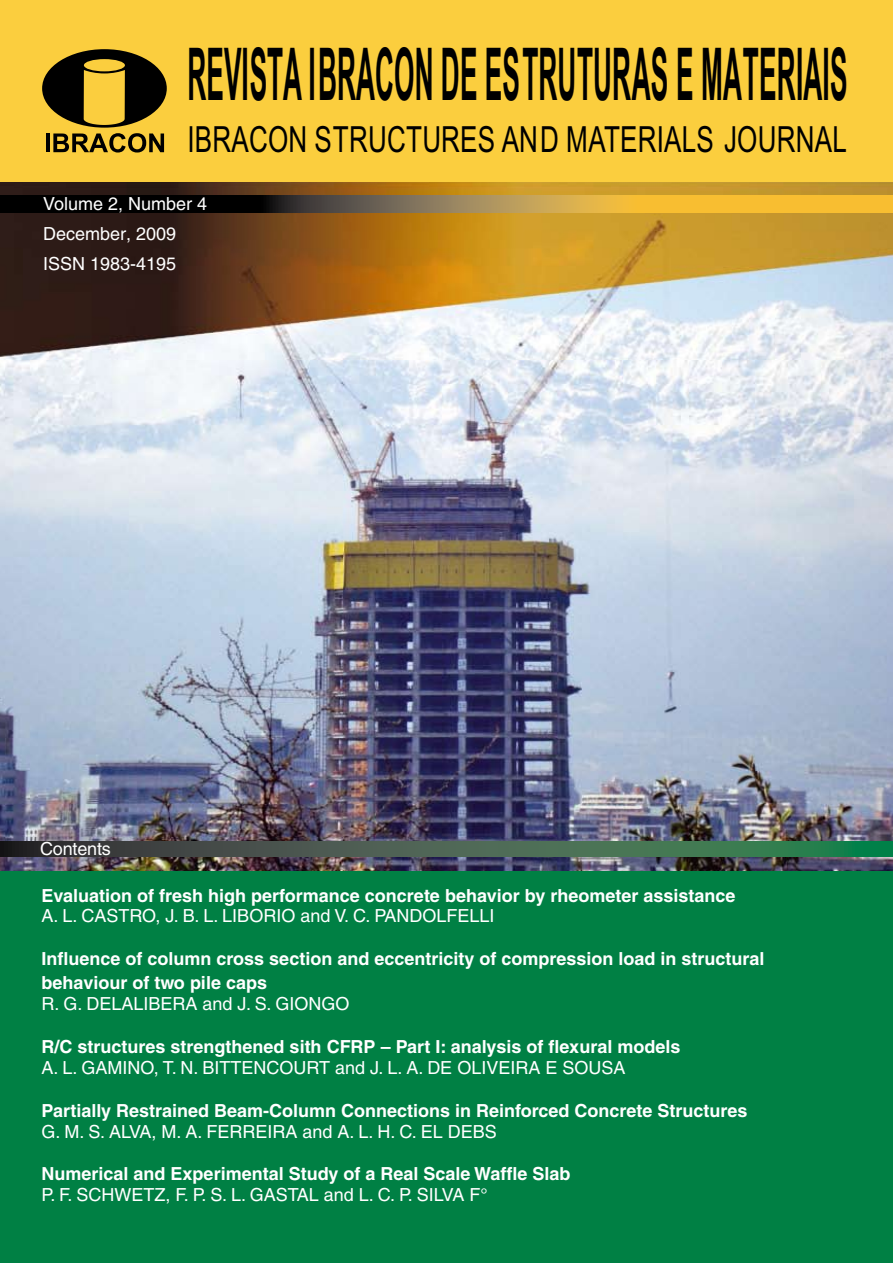
<style>
.page{position:relative;width:893px;height:1263px;background:#fff}
.page>*{position:absolute;margin:0;border:0;box-sizing:border-box;transform-origin:0 0}
.t1{font:700 72.9px "Arial";letter-spacing:.005em;color:#000;scale:.36 1}
.t2{font:36px "Arial";letter-spacing:.005em;color:#000;scale:.72 1}
.t3{font:700 18px/24.3px "Helvetica";color:#fff}
.t4{font:18px/30px "Helvetica";color:#fff}
</style>
<div class="page">
<img style="left:0;top:359px;width:893px;height:512px">
<div style="left:0;top:871px;width:893px;height:392px;background:#008044"></div>
<svg style="left:0;top:842px;width:893px;height:14px;background:#3d5f4b"></svg>
<img style="left:0;top:181px;width:893px;height:178px">
<svg style="left:0;top:195px;width:893px;height:17px;background:#846a2e"></svg>
<div style="left:0;top:0;width:893px;height:181px;background:#fbce3e"></div>
<svg style="left:42px;top:49px;width:125px;height:104px"></svg>
<h1 class="t1" style="left:187px;top:27px;width:1835px">REVISTA IBRACON DE ESTRUTURAS E MATERIAIS</h1>
<h2 class="t2" style="left:187px;top:116px;width:918px">IBRACON STRUCTURES AND MATERIALS JOURNAL</h2>
<p class="t4" style="left:43px;top:188px;width:165px">Volume 2, Number 4</p>
<p class="t4" style="left:43px;top:218px;width:135px">December, 2009<br>ISSN 1983-4195</p>
<p class="t4" style="left:40px;top:834px;width:72px">Contents</p>
<p class="t3" style="left:42px;top:883px;width:695px">Evaluation of fresh high performance concrete behavior by rheometer assistance</p>
<p class="t4" style="left:42px;top:901px;width:454px">A. L. CASTRO, J. B. L. LIBORIO and V. C. PANDOLFELLI</p>
<p class="t3" style="left:42px;top:946px;width:724px">Influence of column cross section and eccentricity of compression load in structural behaviour of two pile caps</p>
<p class="t4" style="left:42px;top:989px;width:309px">R. G. DELALIBERA and J. S. GIONGO</p>
<p class="t3" style="left:42px;top:1034px;width:640px">R/C structures strengthened sith CFRP – Part I: analysis of flexural models</p>
<p class="t4" style="left:42px;top:1052px;width:585px">A. L. GAMINO, T. N. BITTENCOURT and J. L. A. DE OLIVEIRA E SOUSA</p>
<p class="t3" style="left:42px;top:1098px;width:707px">Partially Restrained Beam-Column Connections in Reinforced Concrete Structures</p>
<p class="t4" style="left:42px;top:1116px;width:457px">G. M. S. ALVA, M. A. FERREIRA and A. L. H. C. EL DEBS</p>
<p class="t3" style="left:42px;top:1162px;width:530px">Numerical and Experimental Study of a Real Scale Waffle Slab</p>
<p class="t4" style="left:42px;top:1180px;width:448px">P. F. SCHWETZ, F. P. S. L. GASTAL and L. C. P. SILVA F°</p>
</div>
